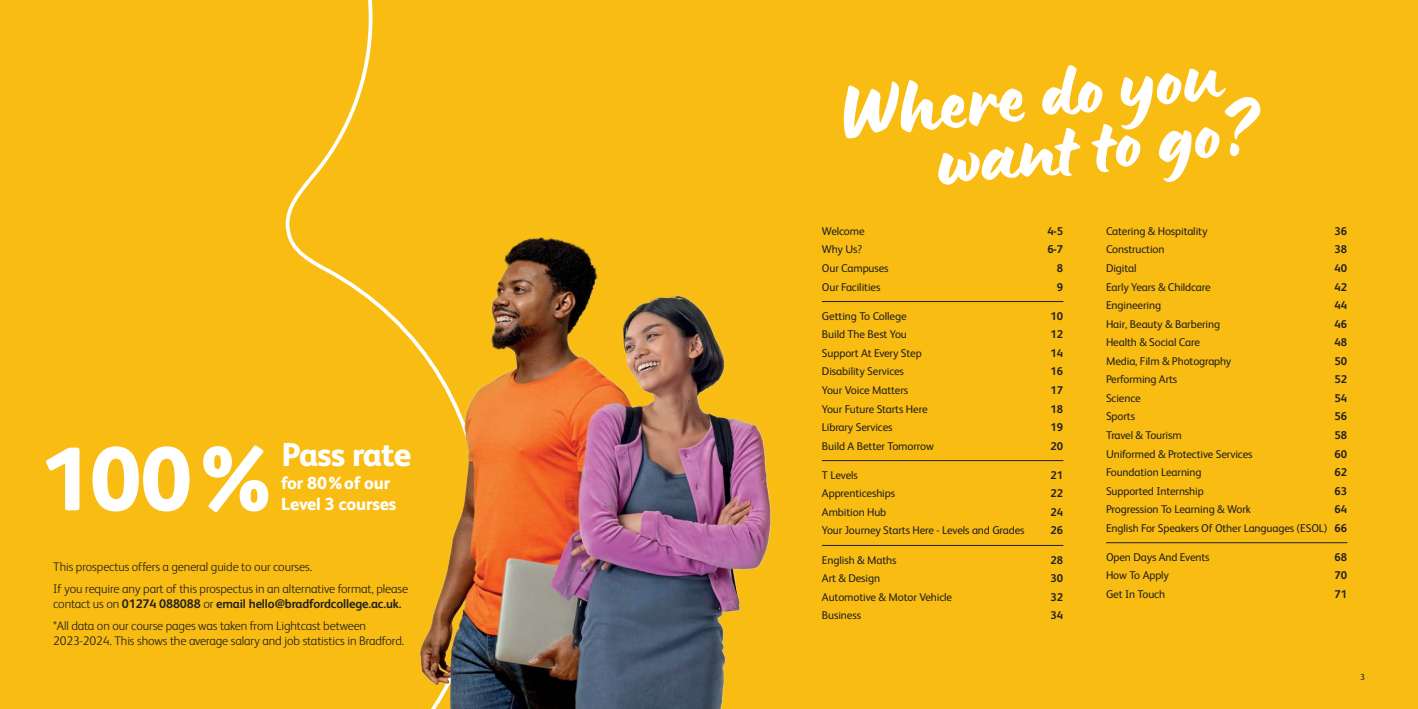
<style>
.page{position:relative;width:1418px;height:709px;background:#fff}
.page>*{position:absolute;margin:0;border:0;box-sizing:border-box;transform-origin:0 0}
.t1{font:800 90.38px "FS Albert";color:#fff}
.t2{font:90px "Lumios Brush";color:#fff}
.t3{font:800 33.12px "FS Albert";letter-spacing:-.02em;color:#fff}
.t4{font:800 17.38px "FS Albert";letter-spacing:-.01em;color:#fff}
.t5{font:300 12.5px/22.1px "FS Albert";letter-spacing:-.01em;color:#221f1f}
.t6{font:11.25px/18.5px "FS Albert";letter-spacing:-.01em;color:#221f1f;text-align:right}
.t7{font:700 11.25px "FS Albert";letter-spacing:-.01em;color:#221f1f}
.t8{font:8.75px "FS Albert";color:#221f1f}
.s1{font-weight:700}
</style>
<div class="page">
<div style="left:0;top:0;width:1417px;height:709px;background:#f8bc13"></div>
<svg style="left:285px;top:0;width:88px;height:283px"></svg>
<hr style="left:822px;top:301px;width:241px;height:1px;background:#221f1f">
<hr style="left:822px;top:460px;width:241px;height:1px;background:#221f1f">
<hr style="left:822px;top:545px;width:241px;height:1px;background:#221f1f">
<hr style="left:1105px;top:542px;width:242px;height:1px;background:#221f1f">
<img style="left:345px;top:154px;width:427px;height:555px">
<h1 class="t1" style="left:39px;top:444px;width:244px">100%</h1>
<h3 class="t3" style="left:281px;top:442px;width:131px">Pass rate</h3>
<h3 class="t4" style="left:281px;top:476px;width:110px">for 80%of our</h3>
<h3 class="t4" style="left:281px;top:497px;width:116px">Level 3 courses</h3>
<p class="t5" style="left:53px;top:557px;width:356px">This prospectus offers a general guide to our courses.<br>If you require any part of this prospectus in an alternative format, please</p>
<p class="t5" style="left:53px;top:594px;width:350px">contact us on <span class="s1">01274 088088</span> or <span class="s1">email hello@bradfordcollege.ac.uk. </span>*All data on our course pages was taken from Lightcast between</p>
<p class="t5" style="left:53px;top:631px;width:352px">2023-2024. This shows the average salary and job statistics in Bradford.</p>
<h2 class="t2" style="left:833px;top:78px;width:389px;rotate:-6deg">Where do you</h2>
<h2 class="t2" style="left:932px;top:125px;width:323px;rotate:-6deg">want to go?</h2>
<p class="t6" style="left:822px;top:223px;width:44px">Welcome</p>
<p class="t7" style="left:1047px;top:227px;width:17px">4-5</p>
<p class="t6" style="left:822px;top:241px;width:42px">Why Us?</p>
<p class="t7" style="left:1047px;top:245px;width:17px">6-7</p>
<p class="t6" style="left:822px;top:260px;width:68px">Our Campuses</p>
<p class="t7" style="left:1056px;top:264px;width:8px">8</p>
<p class="t6" style="left:822px;top:278px;width:60px">Our Facilities</p>
<p class="t7" style="left:1056px;top:282px;width:8px">9</p>
<p class="t6" style="left:822px;top:308px;width:86px">Getting To College</p>
<p class="t7" style="left:1050px;top:311px;width:14px">10</p>
<p class="t6" style="left:822px;top:326px;width:86px">Build The Best You</p>
<p class="t7" style="left:1050px;top:330px;width:14px">12</p>
<p class="t6" style="left:822px;top:345px;width:101px">Support At Every Step</p>
<p class="t7" style="left:1050px;top:349px;width:14px">14</p>
<p class="t6" style="left:822px;top:363px;width:83px">Disability Services</p>
<p class="t7" style="left:1050px;top:367px;width:14px">16</p>
<p class="t6" style="left:822px;top:382px;width:88px">Your Voice Matters</p>
<p class="t7" style="left:1050px;top:386px;width:14px">17</p>
<p class="t6" style="left:822px;top:400px;width:107px">Your Future Starts Here</p>
<p class="t7" style="left:1050px;top:404px;width:14px">18</p>
<p class="t6" style="left:822px;top:419px;width:72px">Library Services</p>
<p class="t7" style="left:1050px;top:423px;width:14px">19</p>
<p class="t6" style="left:822px;top:437px;width:113px">Build A Better Tomorrow</p>
<p class="t7" style="left:1050px;top:441px;width:14px">20</p>
<p class="t6" style="left:822px;top:467px;width:38px">T Levels</p>
<p class="t7" style="left:1050px;top:470px;width:14px">21</p>
<p class="t6" style="left:822px;top:485px;width:75px">Apprenticeships</p>
<p class="t7" style="left:1050px;top:489px;width:14px">22</p>
<p class="t6" style="left:822px;top:504px;width:66px">Ambition Hub</p>
<p class="t7" style="left:1050px;top:507px;width:14px">24</p>
<p class="t6" style="left:822px;top:522px;width:204px">Your Journey Starts Here - Levels and Grades</p>
<p class="t7" style="left:1050px;top:526px;width:14px">26</p>
<p class="t6" style="left:822px;top:551px;width:76px">English &amp; Maths</p>
<p class="t7" style="left:1050px;top:555px;width:14px">28</p>
<p class="t6" style="left:822px;top:570px;width:60px">Art &amp; Design</p>
<p class="t7" style="left:1050px;top:574px;width:14px">30</p>
<p class="t6" style="left:822px;top:588px;width:132px">Automotive &amp; Motor Vehicle</p>
<p class="t7" style="left:1050px;top:592px;width:14px">32</p>
<p class="t6" style="left:822px;top:607px;width:41px">Business</p>
<p class="t7" style="left:1050px;top:611px;width:14px">34</p>
<p class="t6" style="left:1105px;top:223px;width:103px">Catering &amp; Hospitality</p>
<p class="t7" style="left:1334px;top:227px;width:14px">36</p>
<p class="t6" style="left:1105px;top:241px;width:60px">Construction</p>
<p class="t7" style="left:1334px;top:245px;width:14px">38</p>
<p class="t6" style="left:1105px;top:260px;width:32px">Digital</p>
<p class="t7" style="left:1334px;top:264px;width:14px">40</p>
<p class="t6" style="left:1105px;top:278px;width:106px">Early Years &amp; Childcare</p>
<p class="t7" style="left:1334px;top:282px;width:14px">42</p>
<p class="t6" style="left:1105px;top:297px;width:57px">Engineering</p>
<p class="t7" style="left:1334px;top:301px;width:14px">44</p>
<p class="t6" style="left:1105px;top:315px;width:116px">Hair, Beauty &amp; Barbering</p>
<p class="t7" style="left:1334px;top:319px;width:14px">46</p>
<p class="t6" style="left:1105px;top:334px;width:96px">Health &amp; Social Care</p>
<p class="t7" style="left:1334px;top:338px;width:14px">48</p>
<p class="t6" style="left:1105px;top:353px;width:127px">Media, Film &amp; Photography</p>
<p class="t7" style="left:1334px;top:356px;width:14px">50</p>
<p class="t6" style="left:1105px;top:371px;width:73px">Performing Arts</p>
<p class="t7" style="left:1334px;top:375px;width:14px">52</p>
<p class="t6" style="left:1105px;top:390px;width:36px">Science</p>
<p class="t7" style="left:1334px;top:393px;width:14px">54</p>
<p class="t6" style="left:1105px;top:408px;width:31px">Sports</p>
<p class="t7" style="left:1334px;top:412px;width:14px">56</p>
<p class="t6" style="left:1105px;top:427px;width:77px">Travel &amp; Tourism</p>
<p class="t7" style="left:1334px;top:431px;width:14px">58</p>
<p class="t6" style="left:1105px;top:445px;width:148px">Uniformed &amp; Protective Services</p>
<p class="t7" style="left:1334px;top:449px;width:14px">60</p>
<p class="t6" style="left:1105px;top:464px;width:97px">Foundation Learning</p>
<p class="t7" style="left:1334px;top:468px;width:14px">62</p>
<p class="t6" style="left:1105px;top:482px;width:99px">Supported Internship</p>
<p class="t7" style="left:1334px;top:486px;width:14px">63</p>
<p class="t6" style="left:1105px;top:501px;width:146px">Progression To Learning &amp; Work</p>
<p class="t6" style="left:1105px;top:501px;width:242px"><span class="s1">64<br></span>English For Speakers Of Other Languages (ESOL) <span class="s1">66</span></p>
<p class="t6" style="left:1105px;top:549px;width:105px">Open Days And Events</p>
<p class="t7" style="left:1334px;top:552px;width:14px">68</p>
<p class="t6" style="left:1105px;top:567px;width:65px">How To Apply</p>
<p class="t7" style="left:1334px;top:571px;width:14px">70</p>
<p class="t6" style="left:1105px;top:586px;width:61px">Get In Touch</p>
<p class="t7" style="left:1334px;top:590px;width:14px">71</p>
<p class="t8" style="left:1359px;top:674px;width:6px">3</p>
</div>
